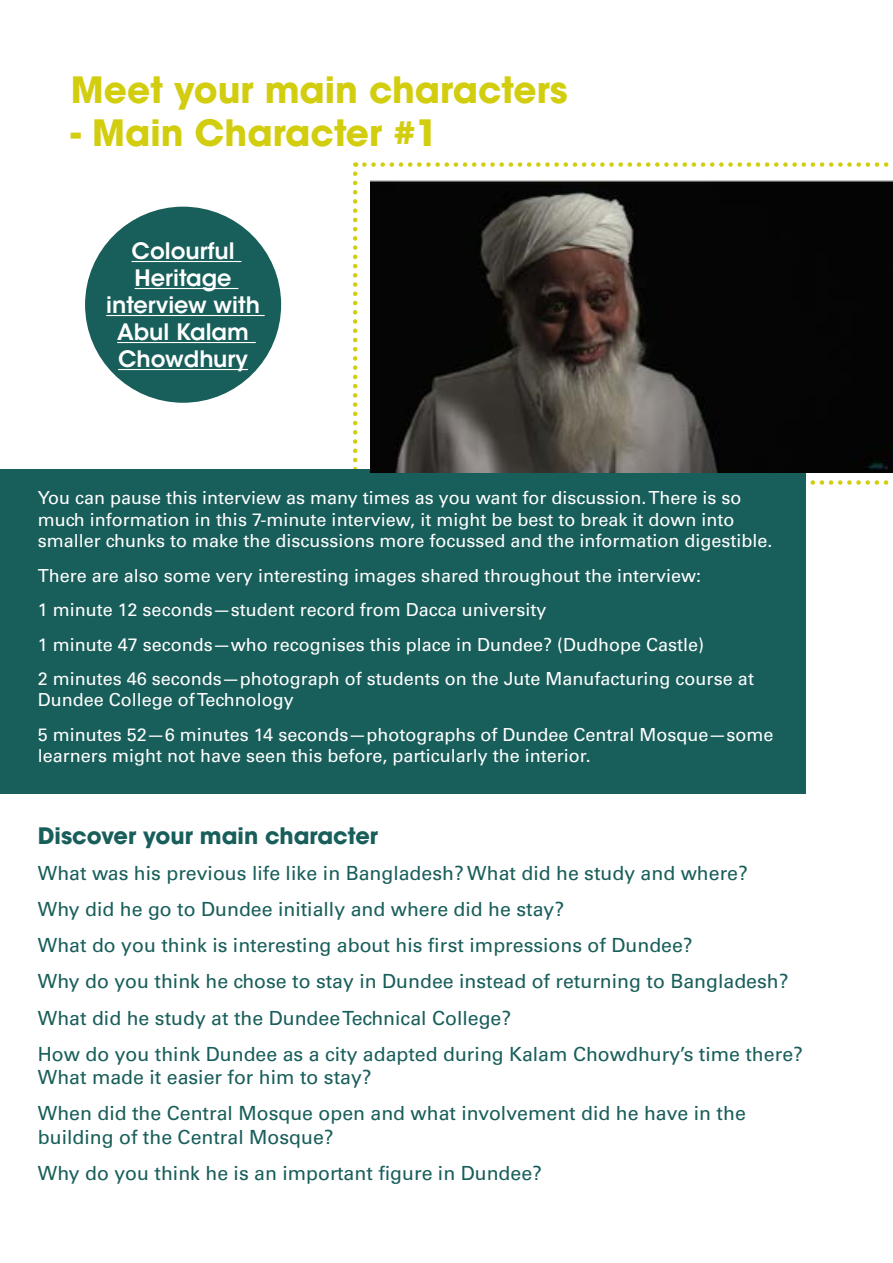
<style>
.page{position:relative;width:893px;height:1263px;background:#fff}
.page>*{position:absolute;margin:0;border:0;box-sizing:border-box;transform-origin:0 0}
.t1{font:700 36px "ITC Avant Garde Std";color:#d2ce0f}
.t2{font:600 22.5px/27px "ITC Avant Garde Std";color:#fff;text-align:center}
.t3{font:700 22.5px "ITC Avant Garde Std";color:#185e5a}
.t4{font:19.5px/36.2px "Univers LT Std";color:#185e5a}
.t5{font:18px/34.3px "Univers LT Std";color:#fff}
</style>
<div class="page">
<svg style="left:805px;top:480px;width:84px;height:5px"></svg>
<svg style="left:355px;top:162px;width:534px;height:5px"></svg>
<svg style="left:353px;top:174px;width:4px;height:295px"></svg>
<div style="left:0;top:469px;width:805px;height:325px;background:#185e5a"></div>
<img style="left:371px;top:181px;width:522px;height:291px">
<div style="left:85px;top:207px;width:196px;height:196px;background:#185e5a;border-radius:50%"></div>
<hr style="left:132px;top:261px;width:109px;height:1px;background:#fff">
<hr style="left:135px;top:288px;width:103px;height:1px;background:#fff">
<hr style="left:106px;top:315px;width:159px;height:1px;background:#fff">
<hr style="left:117px;top:342px;width:139px;height:1px;background:#fff">
<hr style="left:118px;top:369px;width:130px;height:1px;background:#fff">
<h1 class="t1" style="left:71px;top:66px;width:498px">Meet your main characters</h1>
<h1 class="t1" style="left:71px;top:109px;width:368px">- Main Character #1</h1>
<p class="t2" style="left:106px;top:238px;width:155px">Colourful<br>Heritage interview with<br>Abul Kalam<br>Chowdhury</p>
<p class="t5" style="left:38px;top:487px;width:736px;line-height:21.6px">You can pause this interview as many times as you want for discussion. There is so much information in this 7-minute interview, it might be best to break it down into smaller chunks to make the discussions more focussed and the information digestible.</p>
<p class="t5" style="left:38px;top:558px;width:718px">There are also some very interesting images shared throughout the interview:<br>1 minute 12 seconds—student record from Dacca university<br>1 minute 47 seconds—who recognises this place in Dundee? (Dudhope Castle)<br>2 minutes 46 seconds—photograph of students on the Jute Manufacturing course at</p>
<p class="t5" style="left:38px;top:683px;width:737px">Dundee College of Technology<br>5 minutes 52—6 minutes 14 seconds—photographs of Dundee Central Mosque—some</p>
<p class="t5" style="left:38px;top:739px;width:555px">learners might not have seen this before, particularly the interior.</p>
<p class="t3" style="left:38px;top:821px;width:342px">Discover your main character</p>
<p class="t4" style="left:38px;top:855px;width:766px">What was his previous life like in Bangladesh? What did he study and where?<br>Why did he go to Dundee initially and where did he stay?<br>What do you think is interesting about his first impressions of Dundee?<br>Why do you think he chose to stay in Dundee instead of returning to Bangladesh?<br>What did he study at the Dundee Technical College?<br>How do you think Dundee as a city adapted during Kalam Chowdhury’s time there?</p>
<p class="t4" style="left:38px;top:1059px;width:709px">What made it easier for him to stay?<br>When did the Central Mosque open and what involvement did he have in the</p>
<p class="t4" style="left:38px;top:1119px;width:506px">building of the Central Mosque?<br>Why do you think he is an important figure in Dundee?</p>
</div>
